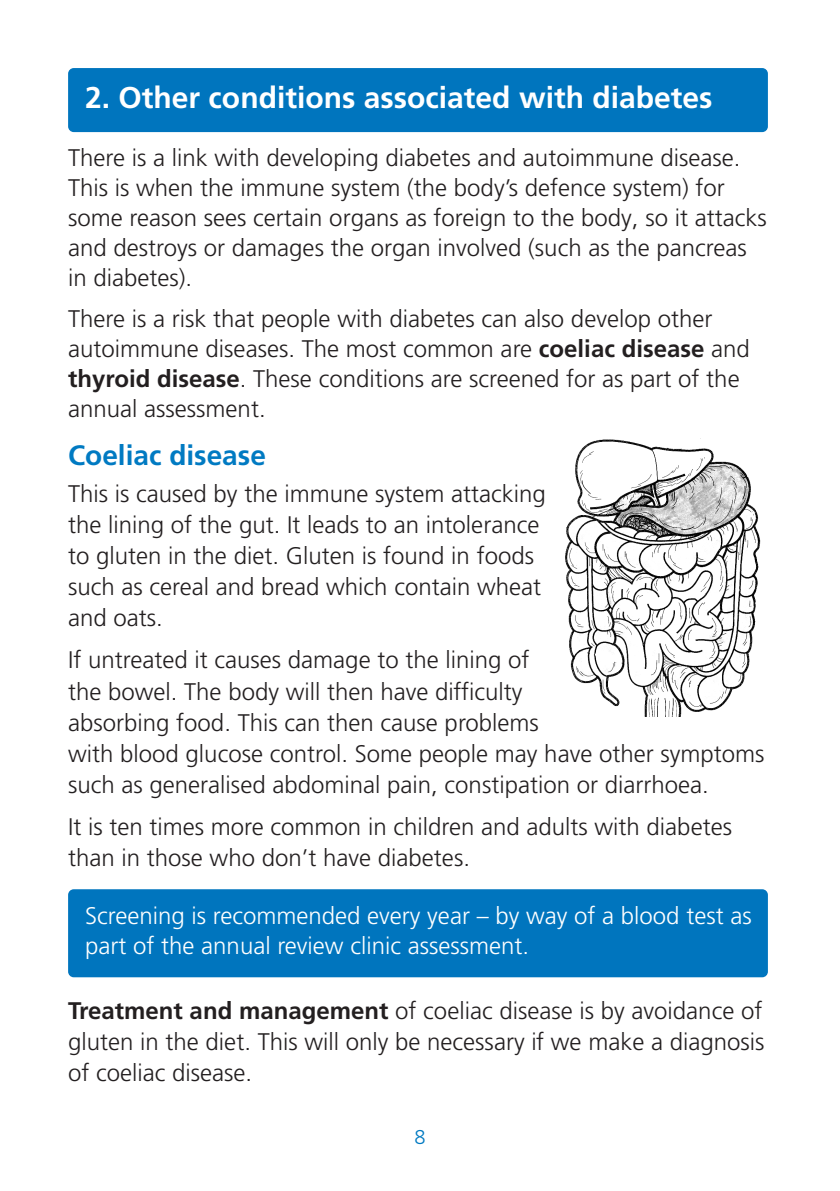
<style>
.page{position:relative;width:840px;height:1191px;background:#fff}
.page>*{position:absolute;margin:0;border:0;box-sizing:border-box;transform-origin:0 0}
.Blue_Block{font:700 30px "Frutiger LT Pro";color:#fff}
.Para{font:700 28px "Frutiger LT Pro";color:#007ac2}
.Para-2{font:300 24px/31px "Frutiger LT Pro";color:#231f20}
.Blue_Block-2{font:300 24px/30px "Frutiger LT Pro";color:#fff}
.t1{font:300 20px "Frutiger LT Pro";color:#007ac2}
.s1{font-weight:700}
</style>
<div class="page">
<div style="left:68px;top:68px;width:699px;height:64px;background:#0075be;border-radius:6px"></div>
<div style="left:68px;top:889px;width:699px;height:88px;background:#0075be;border-radius:6px"></div>
<img style="left:565px;top:438px;width:196px;height:278px">
<p class="Blue_Block" style="left:85px;top:79px;width:628px">2. Other conditions associated with diabetes</p>
<p class="Para-2" style="left:68px;top:143px;width:699px;line-height:30px">There is a link with developing diabetes and autoimmune disease.<br>This is when the immune system (the body’s defence system) for some reason sees certain organs as foreign to the body, so it attacks and destroys or damages the organ involved (such as the pancreas in diabetes).</p>
<p class="Para-2" style="left:68px;top:304px;width:683px;line-height:30px">There is a risk that people with diabetes can also develop other autoimmune diseases. The most common are <span class="s1">coeliac disease</span> and <span class="s1">thyroid disease</span>. These conditions are screened for as part of the annual assessment.</p>
<p class="Para" style="left:68px;top:439px;width:199px">Coeliac disease</p>
<p class="Para-2" style="left:68px;top:478px;width:479px">This is caused by the immune system attacking the lining of the gut. It leads to an intolerance to gluten in the diet. Gluten is found in foods such as cereal and bread which contain wheat and oats.</p>
<p class="Para-2" style="left:68px;top:645px;width:697px">If untreated it causes damage to the lining of<br>the bowel. The body will then have difficulty<br>absorbing food. This can then cause problems<br>with blood glucose control. Some people may have other symptoms such as generalised abdominal pain, constipation or diarrhoea.</p>
<p class="Para-2" style="left:68px;top:811px;width:665px">It is ten times more common in children and adults with diabetes than in those who don’t have diabetes.</p>
<p class="Blue_Block-2" style="left:85px;top:901px;width:667px">Screening is recommended every year – by way of a blood test as part of the annual review clinic assessment.</p>
<p class="Para-2" style="left:68px;top:995px;width:697px;text-align:justify"><span class="s1">Treatment and management</span> of coeliac disease is by avoidance of gluten in the diet. This will only be necessary if we make a diagnosis of coeliac disease.</p>
<p class="t1" style="left:414px;top:1125px;width:13px">8</p>
</div>
